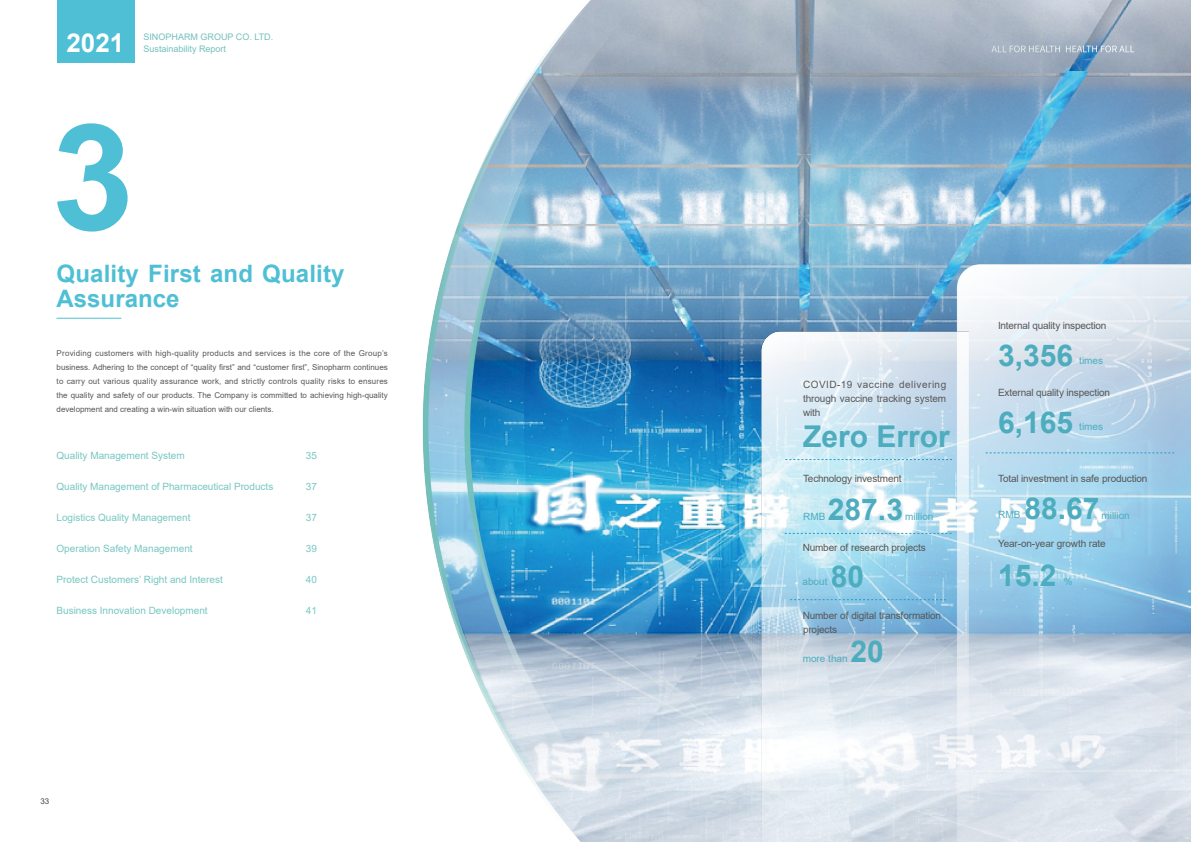
<style>
.page{position:relative;width:1191px;height:842px;background:#fff}
.page>*{position:absolute;margin:0;border:0;box-sizing:border-box;transform-origin:0 0}
.t1{font:700 148px "Arial";color:#4ebfd4}
.t2{font:700 30px "Arial";color:#4dacbe}
.t3{font:700 26px "Arial";color:#fff}
.t4{font:700 24px/25px "Arial";letter-spacing:.005em;color:#4ebfd4}
.t5{font:10px/14px "Arial";letter-spacing:-.015em;color:#585757}
.t6{font:10px "Arial";color:#77c7c2}
.t7{font:10px "Arial";color:#4dacbe}
.t8{font:9px "Arial";color:#72c0bb}
.t9{font:9px "Source Han Sans CN";color:#fff}
.t10{font:8px/14px "Arial";color:#595757;text-align:justify}
.t11{font:8px "Arial";color:#4c4948}
</style>
<div class="page">
<div style="left:57px;top:0;width:78px;height:62px;background:#4ebfd4"></div>
<img style="left:422px;top:0;width:769px;height:842px">
<img style="left:940px;top:246px;width:251px;height:596px">
<img style="left:747px;top:317px;width:227px;height:525px">
<hr style="left:56px;top:318px;width:65px;height:1px;background:#4ebfd4">
<svg style="left:985px;top:453px;width:189px;height:1px"></svg>
<svg style="left:790px;top:599px;width:156px;height:1px"></svg>
<svg style="left:785px;top:459px;width:167px;height:1px"></svg>
<svg style="left:784px;top:533px;width:167px;height:1px"></svg>
<h3 class="t3" style="left:66px;top:24px;width:59px">2021</h3>
<p class="t8" style="left:143px;top:31px;width:131px">SINOPHARM GROUP CO. LTD.</p>
<p class="t8" style="left:143px;top:43px;width:84px">Sustainability Report</p>
<h1 class="t1" style="left:52px;top:73px;width:84px">3</h1>
<h3 class="t4" style="left:57px;top:261px;width:289px">Quality First and Quality<br>Assurance</h3>
<p class="t10" style="left:57px;top:346px;width:333px">Providing customers with high-quality products and services is the core of the Group’s business. Adhering to the concept of “quality first” and “customer first”, Sinopharm continues to carry out various quality assurance work, and strictly controls quality risks to ensures the quality and safety of our products. The Company is committed to achieving high-quality development and creating a win-win situation with our clients.</p>
<p class="t6" style="left:56px;top:449px;width:130px">Quality Management System</p>
<p class="t6" style="left:56px;top:480px;width:218px">Quality Management of Pharmaceutical Products</p>
<p class="t6" style="left:56px;top:511px;width:135px">Logistics Quality Management</p>
<p class="t6" style="left:56px;top:542px;width:138px">Operation Safety Management</p>
<p class="t6" style="left:56px;top:573px;width:168px">Protect Customers’ Right and Interest</p>
<p class="t6" style="left:56px;top:604px;width:153px">Business Innovation Development</p>
<p class="t6" style="left:306px;top:449px;width:13px">35</p>
<p class="t6" style="left:306px;top:480px;width:13px">37</p>
<p class="t6" style="left:306px;top:511px;width:13px">37</p>
<p class="t6" style="left:306px;top:542px;width:13px">39</p>
<p class="t6" style="left:306px;top:573px;width:13px">40</p>
<p class="t6" style="left:306px;top:604px;width:13px">41</p>
<p class="t11" style="left:40px;top:795px;width:10px">33</p>
<p class="t9" style="left:991px;top:44px;width:144px">ALL FOR HEALTH HEALTH FOR ALL</p>
<p class="t5" style="left:998px;top:318px;width:110px">Internal quality inspection</p>
<h2 class="t2" style="left:998px;top:334px;width:77px">3,356</h2>
<p class="t7" style="left:1079px;top:354px;width:25px">times</p>
<p class="t5" style="left:803px;top:377px;width:145px;text-align:justify">COVID-19 vaccine delivering through vaccine tracking system with</p>
<h2 class="t2" style="left:803px;top:415px;width:148px">Zero Error</h2>
<p class="t5" style="left:998px;top:385px;width:114px">External quality inspection</p>
<h2 class="t2" style="left:998px;top:401px;width:77px">6,165</h2>
<p class="t7" style="left:1079px;top:419px;width:25px">times</p>
<p class="t5" style="left:803px;top:471px;width:100px">Technology investment</p>
<p class="t5" style="left:998px;top:472px;width:151px">Total investment in safe production</p>
<h2 class="t2" style="left:828px;top:488px;width:77px">287.3</h2>
<p class="t7" style="left:803px;top:509px;width:24px">RMB</p>
<p class="t7" style="left:905px;top:509px;width:30px">million</p>
<h2 class="t2" style="left:1024px;top:488px;width:77px">88.67</h2>
<p class="t7" style="left:998px;top:508px;width:24px">RMB</p>
<p class="t7" style="left:1101px;top:509px;width:30px">million</p>
<p class="t5" style="left:803px;top:541px;width:124px">Number of research projects</p>
<p class="t5" style="left:998px;top:537px;width:109px">Year-on-year growth rate</p>
<h2 class="t2" style="left:998px;top:554px;width:60px">15.2</h2>
<h2 class="t2" style="left:830px;top:556px;width:35px">80</h2>
<p class="t7" style="left:1064px;top:575px;width:10px">%</p>
<p class="t7" style="left:802px;top:575px;width:27px">about</p>
<p class="t5" style="left:803px;top:608px;width:140px">Number of digital transformation projects</p>
<h2 class="t2" style="left:850px;top:630px;width:35px">20</h2>
<p class="t7" style="left:802px;top:652px;width:47px">more than</p>
</div>
